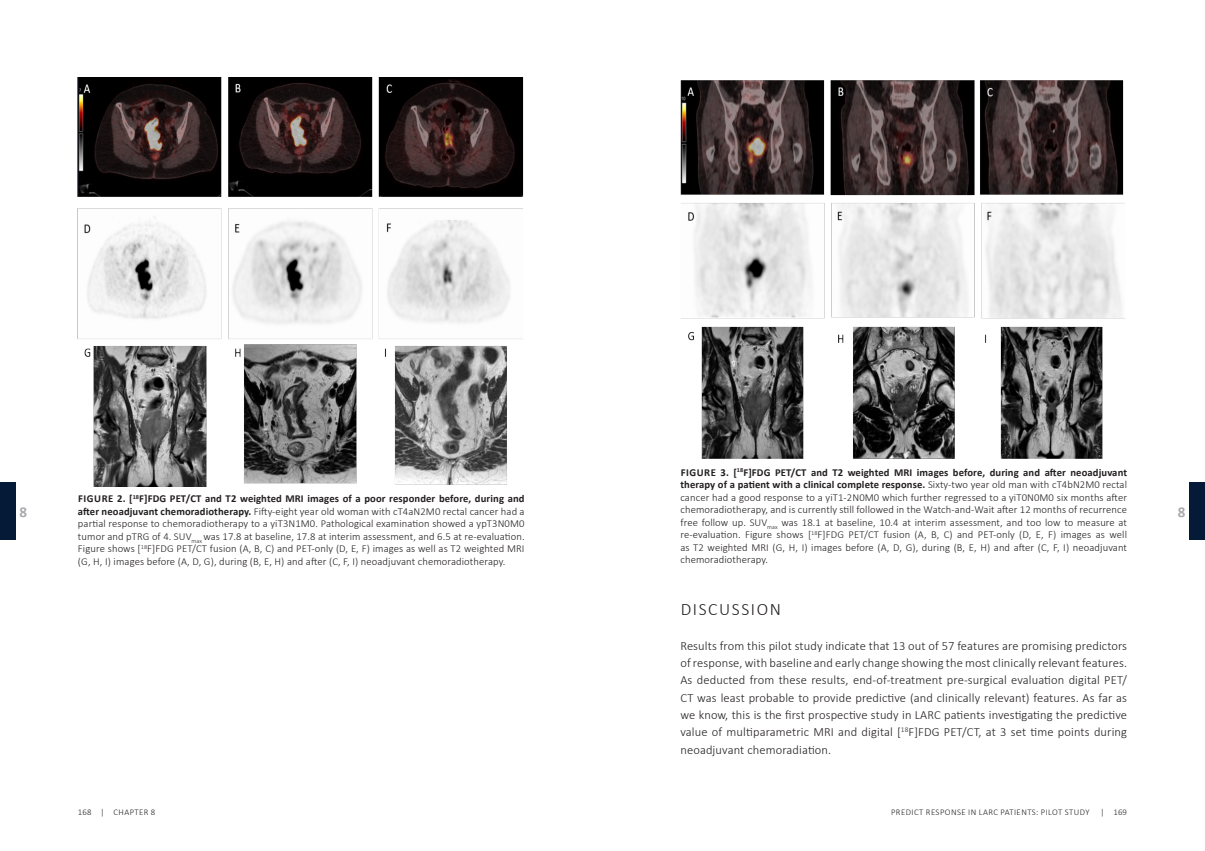
<style>
.page{position:relative;width:1205px;height:851px;background:#fff}
.page>*{position:absolute;margin:0;border:0;box-sizing:border-box;transform-origin:0 0}
.Kop_1{font:300 17.5px "Calibri";letter-spacing:.09em;color:#231f20}
.t1{font:700 15px "Calibri";color:#a8a9ad}
.MDPI_2_1_heading1{font:300 12.5px/17.4px "Calibri";letter-spacing:.01em;color:#231f20;text-align:justify}
.Standaard{font:300 10.62px/12.5px "Calibri";letter-spacing:.01em;color:#231f20;text-align:justify}
.t2{font:300 8.75px "Calibri";letter-spacing:.05em;color:#231f20}
.s1{font-weight:700}
</style>
<div class="page">
<div style="left:0;top:482px;width:16px;height:58px;background:#041a36"></div>
<div style="left:1189px;top:482px;width:16px;height:58px;background:#041a36"></div>
<img style="left:680px;top:80px;width:445px;height:378px">
<img style="left:78px;top:78px;width:446px;height:408px">
<p class="Standaard" style="left:680px;top:465px;width:448px"><span class="s1">FIGURE 3. [</span><sup>18</sup><span class="s1">F]FDG PET/CT and T2 weighted MRI images before, during and after neoadjuvant therapy of a patient with a clinical complete response.</span> Sixty-two year old man with cT4bN2M0 rectal cancer had a good response to a yiT1-2N0M0 which further regressed to a yiT0N0M0 six months after chemoradiotherapy, and is currently still followed in the Watch-and-Wait after 12 months of recurrence free follow up. SUV<sub>max</sub> was 18.1 at baseline, 10.4 at interim assessment, and too low to measure at re-evaluation. Figure shows [<sup>18</sup>F]FDG PET/CT fusion (A, B, C) and PET-only (D, E, F) images as well as T2 weighted MRI (G, H, I) images before (A, D, G), during (B, E, H) and after (C, F, I) neoadjuvant chemoradiotherapy.</p>
<p class="Kop_1" style="left:681px;top:598px;width:102px">DISCUSSION</p>
<p class="MDPI_2_1_heading1" style="left:680px;top:636px;width:448px">Results from this pilot study indicate that 13 out of 57 features are promising predictors of response, with baseline and early change showing the most clinically relevant features.<br>As deducted from these results, end-of-treatment pre-surgical evaluation digital PET/ CT was least probable to provide predictive (and clinically relevant) features. As far as we know, this is the first prospective study in LARC patients investigating the predictive value of multiparametric MRI and digital [<sup>18</sup>F]FDG PET/CT, at 3 set time points during neoadjuvant chemoradiation.</p>
<p class="Standaard" style="left:78px;top:492px;width:448px"><span class="s1">FIGURE 2. [</span><sup>18</sup><span class="s1">F]FDG PET/CT and T2 weighted MRI images of a poor responder before, during and after neoadjuvant chemoradiotherapy.</span> Fifty-eight year old woman with cT4aN2M0 rectal cancer had a partial response to chemoradiotherapy to a yiT3N1M0. Pathological examination showed a ypT3N0M0 tumor and pTRG of 4. SUV<sub>max</sub> was 17.8 at baseline, 17.8 at interim assessment, and 6.5 at re-evaluation.<br>Figure shows [<sup>18</sup>F]FDG PET/CT fusion (A, B, C) and PET-only (D, E, F) images as well as T2 weighted MRI (G, H, I) images before (A, D, G), during (B, E, H) and after (C, F, I) neoadjuvant chemoradiotherapy.</p>
<h2 class="t1" style="left:19px;top:501px;width:9px">8</h2>
<h2 class="t1" style="left:1178px;top:501px;width:9px">8</h2>
<p class="t2" style="left:78px;top:806px;width:79px">168 | CHAPTER 8</p>
<p class="t2" style="left:891px;top:806px;width:200px">PREDICT RESPONSE IN LARC PATIENTS: PILOT STUDY</p>
<p class="t2" style="left:1100px;top:806px;width:28px">| 169</p>
</div>
